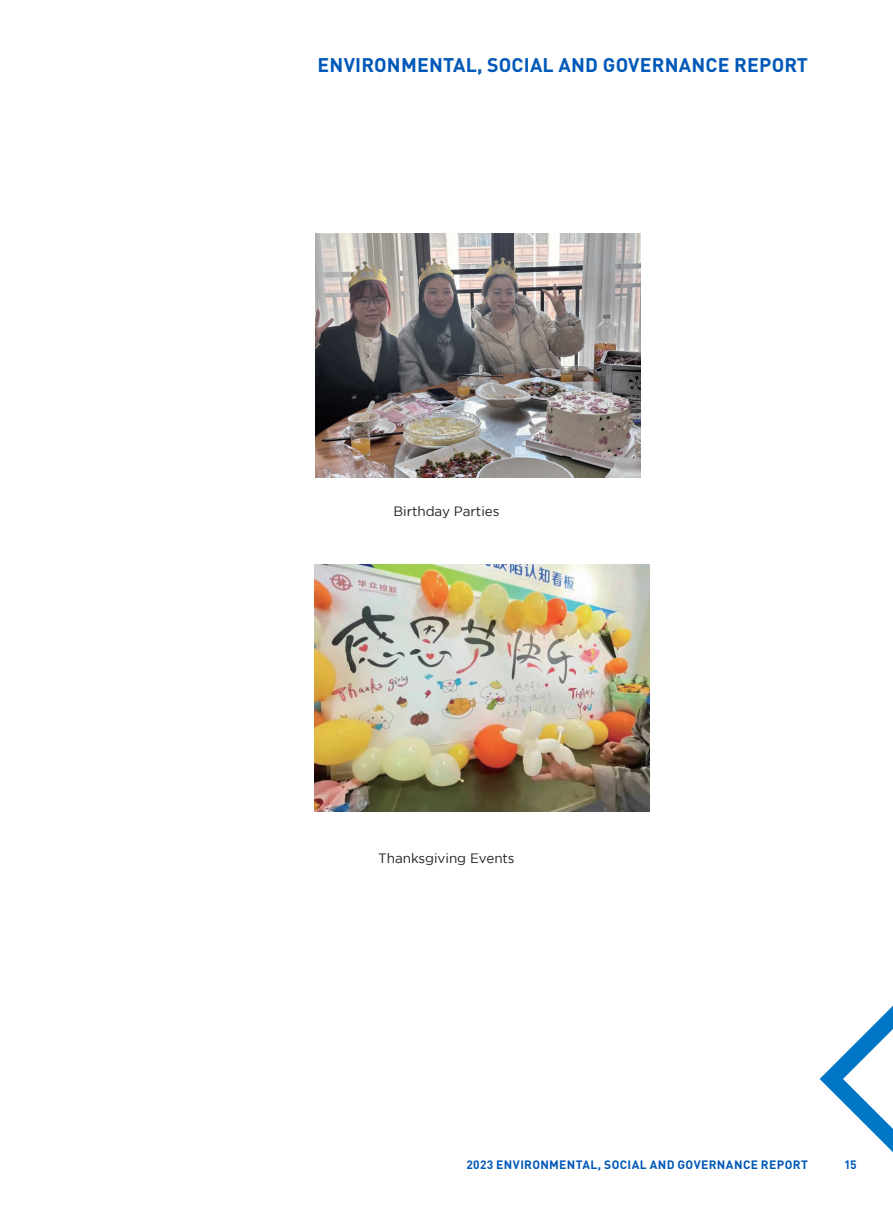
<style>
.page{position:relative;width:893px;height:1212px;background:#fff}
.page>*{position:absolute;margin:0;border:0;box-sizing:border-box;transform-origin:0 0}
.t1{font:700 19.5px "DINOT";letter-spacing:.01em;color:#0058b8}
._00_Body_text{font:13.5px "Gotham";letter-spacing:-.005em;color:#231f20}
.t2{font:700 12px "DINOT";letter-spacing:.03em;color:#0058b8}
</style>
<div class="page">
<svg style="left:820px;top:1006px;width:73px;height:146px"></svg>
<img style="left:316px;top:234px;width:325px;height:244px">
<img style="left:315px;top:565px;width:334px;height:246px">
<h1 class="t1" style="left:318px;top:50px;width:492px">ENVIRONMENTAL, SOCIAL AND GOVERNANCE REPORT</h1>
<p class="_00_Body_text" style="left:393px;top:503px;width:107px">Birthday Parties</p>
<p class="_00_Body_text" style="left:378px;top:851px;width:138px">Thanksgiving Events</p>
<p class="t2" style="left:466px;top:1156px;width:343px">2023 ENVIRONMENTAL, SOCIAL AND GOVERNANCE REPORT</p>
<p class="t2" style="left:844px;top:1156px;width:14px">15</p>
</div>
